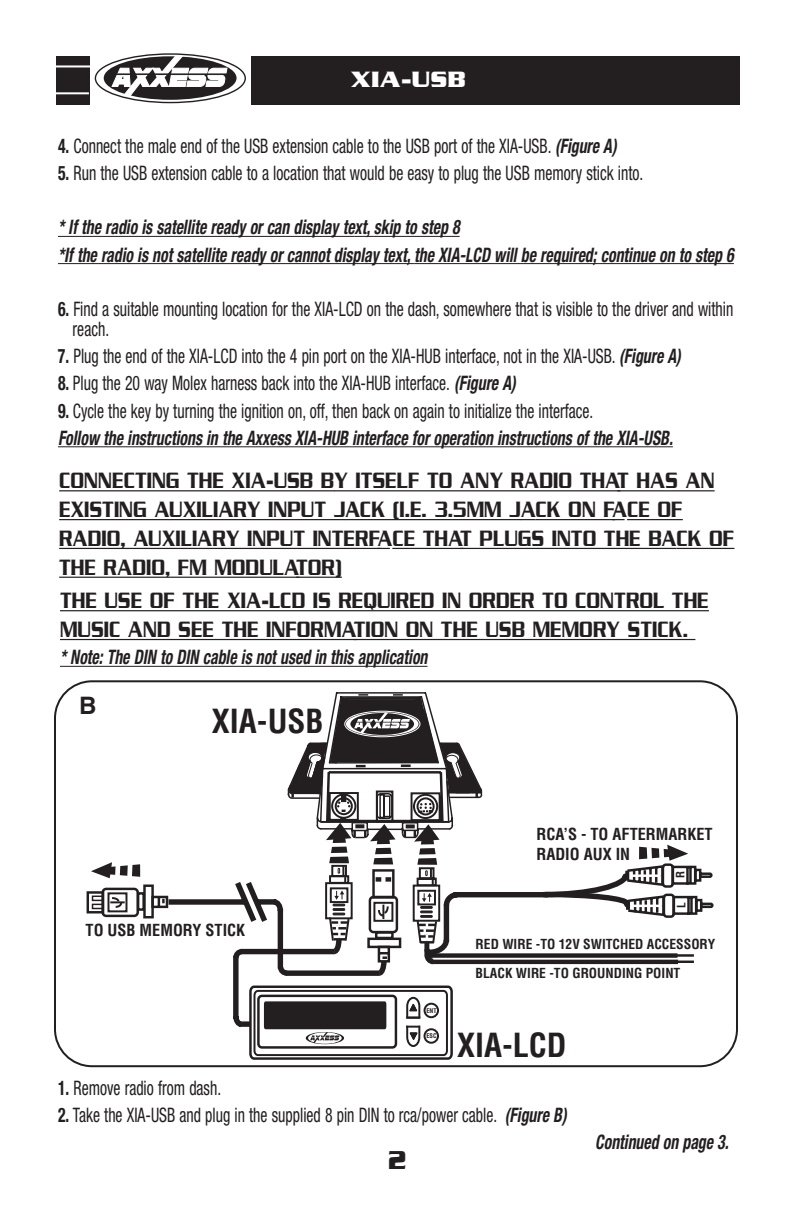
<style>
.page{position:relative;width:792px;height:1224px;background:#fff}
.page>*{position:absolute;margin:0;border:0;box-sizing:border-box;transform-origin:0 0}
.t1{font:700 condensed 32.4px "Helvetica";color:#231f20}
.t2{font:700 28px "Serpentine ICG";color:#231f20;scale:.87 1}
.t3{font:24px/28.8px "Serpentine ICG";color:#231f20;scale:.79 1}
.t4{font:700 24px "Serpentine ICG";color:#fff}
.t5{font:700 24px "Helvetica";color:#231f20}
.t6{font:condensed 20px/20px "Helvetica Neue";color:#231f20;scale:.79 1}
.t7{font:italic 700 condensed 20px/27.2px "Helvetica Neue";color:#231f20;scale:.79 1}
.t8{font:700 condensed 16.2px/19.4px "Helvetica";color:#231f20}
.t9{font:700 condensed 13.6px/28.6px "Helvetica";color:#231f20}
.t10{font:700 condensed 11.4px "Helvetica";color:#231f20}
.t11{font:700 condensed 6.2px "Helvetica";color:#231f20}
.s1{font-weight:700}
.s2{font-weight:700;font-style:italic}
.s3{font-style:normal}
.s4{font-weight:400;font-style:normal}
</style>
<div class="page">
<div style="left:56px;top:56px;width:684px;height:48px;background:#231f20"></div>
<div style="left:90px;top:33px;width:161px;height:89px;background:#fff"></div>
<div style="left:104px;top:56px;width:133px;height:44px;background:#231f20;border-radius:50%"></div>
<svg style="left:111px;top:54px;width:117px;height:44px"></svg>
<hr style="left:115px;top:73px;width:114px;height:2px;background:#231f20">
<hr style="left:0;top:92px;width:89px;height:2px;background:#fff">
<hr style="left:0;top:65px;width:92px;height:2px;background:#fff">
<hr style="left:59px;top:490px;width:275px;height:1px;background:#231f20">
<hr style="left:334px;top:490px;width:286px;height:1px;background:#231f20">
<hr style="left:617px;top:490px;width:48px;height:1px;background:#231f20">
<hr style="left:665px;top:490px;width:50px;height:1px;background:#231f20">
<hr style="left:70px;top:519px;width:100px;height:1px;background:#231f20">
<hr style="left:169px;top:519px;width:78px;height:1px;background:#231f20">
<hr style="left:247px;top:519px;width:98px;height:1px;background:#231f20">
<svg style="left:345px;top:519px;width:15px;height:1px"></svg>
<hr style="left:360px;top:519px;width:161px;height:1px;background:#231f20">
<svg style="left:521px;top:519px;width:15px;height:1px"></svg>
<hr style="left:536px;top:519px;width:79px;height:1px;background:#231f20">
<hr style="left:627px;top:519px;width:56px;height:1px;background:#231f20">
<hr style="left:59px;top:548px;width:90px;height:1px;background:#231f20">
<hr style="left:148px;top:548px;width:78px;height:1px;background:#231f20">
<hr style="left:226px;top:548px;width:154px;height:1px;background:#231f20">
<hr style="left:392px;top:548px;width:71px;height:1px;background:#231f20">
<hr style="left:460px;top:548px;width:202px;height:1px;background:#231f20">
<svg style="left:662px;top:548px;width:14px;height:1px"></svg>
<hr style="left:676px;top:548px;width:58px;height:1px;background:#231f20">
<hr style="left:59px;top:577px;width:240px;height:1px;background:#231f20">
<hr style="left:296px;top:577px;width:46px;height:1px;background:#231f20">
<svg style="left:54px;top:680px;width:684px;height:387px"></svg>
<hr style="left:58px;top:236px;width:297px;height:1px;background:#231f20">
<svg style="left:355px;top:236px;width:19px;height:1px"></svg>
<hr style="left:374px;top:236px;width:86px;height:1px;background:#231f20">
<hr style="left:58px;top:263px;width:337px;height:1px;background:#231f20">
<svg style="left:395px;top:263px;width:19px;height:1px"></svg>
<hr style="left:414px;top:263px;width:320px;height:1px;background:#231f20">
<hr style="left:58px;top:446px;width:328px;height:1px;background:#231f20">
<hr style="left:385px;top:446px;width:288px;height:1px;background:#231f20">
<hr style="left:60px;top:610px;width:649px;height:1px;background:#231f20">
<hr style="left:60px;top:639px;width:297px;height:1px;background:#231f20">
<hr style="left:354px;top:639px;width:253px;height:1px;background:#231f20">
<hr style="left:606px;top:639px;width:89px;height:1px;background:#231f20">
<hr style="left:60px;top:666px;width:368px;height:1px;background:#231f20">
<p class="t4" style="left:351px;top:71px;width:117px">XIA-USB</p>
<p class="t6" style="left:58px;top:137px;width:709px"><span class="s1">4.</span> Connect the male end of the USB extension cable to the USB port of the XIA-USB. <span class="s2">(Figure A)</span></p>
<p class="t6" style="left:58px;top:165px;width:742px"><span class="s1">5.</span> Run the USB extension cable to a location that would be easy to plug the USB memory stick into.</p>
<p class="t7" style="left:58px;top:215px;width:861px">* If the radio is satellite ready or can display text, skip to step 8<br>*If the radio is not satellite ready or cannot display text, the XIA-LCD will be required; continue on to step 6</p>
<p class="t6" style="left:73px;top:301px;width:838px;text-indent:-15px"><span class="s1">6.</span> Find a suitable mounting location for the XIA-LCD on the dash, somewhere that is visible to the driver and within reach.</p>
<p class="t6" style="left:58px;top:348px;width:790px"><span class="s1">7.</span> Plug the end of the XIA-LCD into the 4 pin port on the XIA-HUB interface, not in the XIA-USB. <span class="s2">(Figure A)</span></p>
<p class="t6" style="left:58px;top:375px;width:581px"><span class="s1">8.</span> Plug the 20 way Molex harness back into the XIA-HUB interface. <span class="s2">(Figure A)</span></p>
<p class="t7" style="left:58px;top:399px;width:784px"><span class="s3">9.</span> <span class="s4">Cycle the key by turning the ignition on, off, then back on again to initialize the interface.<br></span>Follow the instructions in the Axxess XIA-HUB interface for operation instructions of the XIA-USB.</p>
<p class="t3" style="left:59px;top:468px;width:856px">CONNECTING THE XIA-USB BY ITSELF TO ANY RADIO THAT HAS AN EXISTING AUXILIARY INPUT JACK (I.E. 3.5MM JACK ON FACE OF RADIO, AUXILIARY INPUT INTERFACE THAT PLUGS INTO THE BACK OF THE RADIO, FM MODULATOR)</p>
<p class="t3" style="left:60px;top:588px;width:823px">THE USE OF THE XIA-LCD IS REQUIRED IN ORDER TO CONTROL THE<br>MUSIC AND SEE THE INFORMATION ON THE USB MEMORY STICK.</p>
<p class="t7" style="left:60px;top:645px;width:470px">* Note: The DIN to DIN cable is not used in this application</p>
<p class="t5" style="left:79px;top:697px;width:19px">B</p>
<h1 class="t1" style="left:212px;top:709px;width:113px">XIA-USB</h1>
<p class="t8" style="left:86px;top:922px;width:161px">TO USB MEMORY STICK</p>
<p class="t11" style="left:426px;top:1009px;width:12px">ENT</p>
<p class="t11" style="left:426px;top:1034px;width:12px">ESC</p>
<p class="t8" style="left:536px;top:826px;width:178px">RCA’S - TO AFTERMARKET<br>RADIO AUX IN</p>
<p class="t10" style="left:676px;top:878px;width:8px;rotate:-90deg">R</p>
<p class="t10" style="left:677px;top:908px;width:7px;rotate:-90deg">L</p>
<p class="t9" style="left:476px;top:931px;width:241px">RED WIRE -TO 12V SWITCHED ACCESSORY<br>BLACK WIRE -TO GROUNDING POINT</p>
<h1 class="t1" style="left:457px;top:1032px;width:111px">XIA-LCD</h1>
<p class="t6" style="left:58px;top:1080px;width:208px"><span class="s1">1.</span> Remove radio from dash.</p>
<p class="t6" style="left:58px;top:1107px;width:645px"><span class="s1">2.</span> Take the XIA-USB and plug in the supplied 8 pin DIN to rca/power cable. <span class="s2">(Figure B)</span></p>
<h2 class="t2" style="left:388px;top:1151px;width:22px">2</h2>
<p class="t7" style="left:595px;top:1130px;width:174px">Continued on page 3.</p>
</div>
